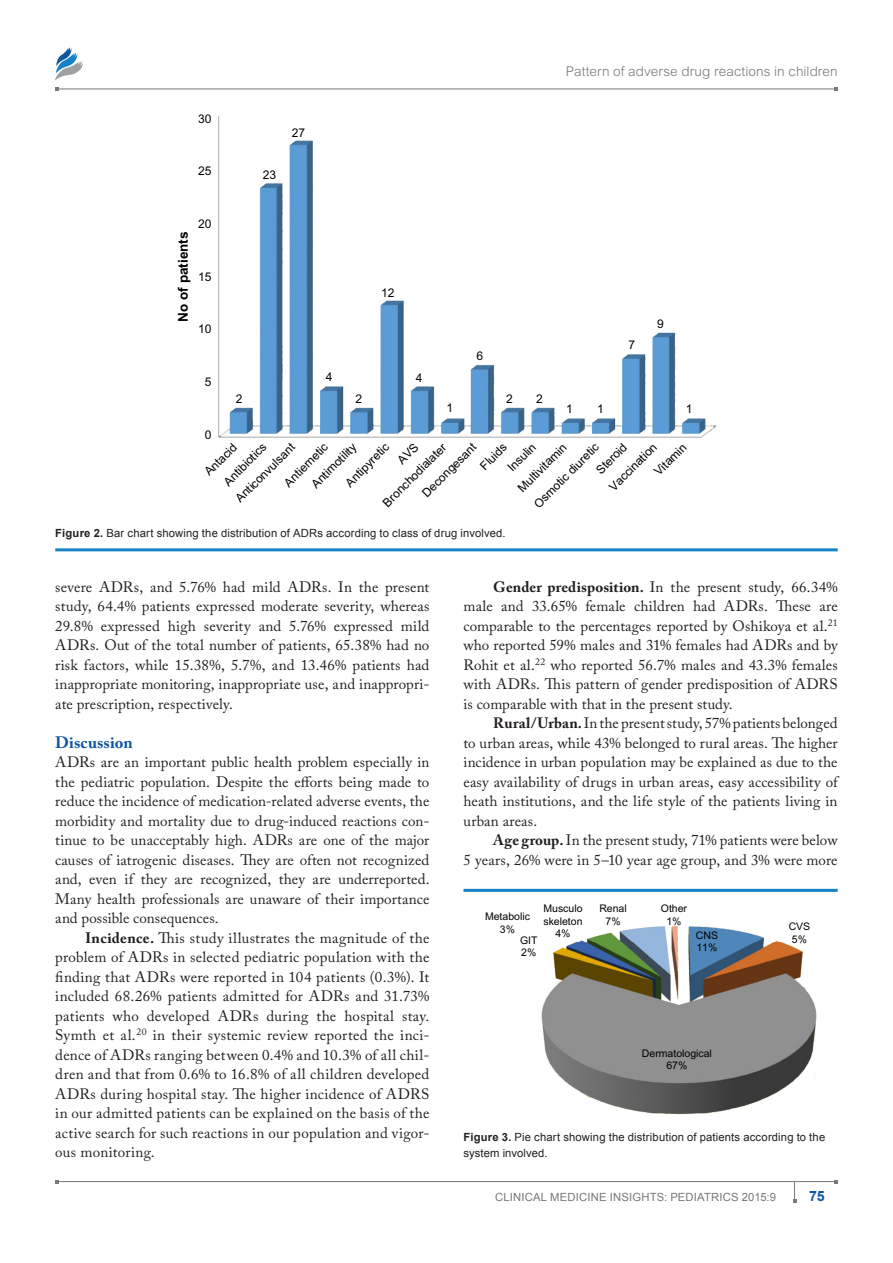
<style>
.page{position:relative;width:893px;height:1263px;background:#fff}
.page>*{position:absolute;margin:0;border:0;box-sizing:border-box;transform-origin:0 0}
.t1{font:700 16.5px "Adobe Caslon Pro";color:#1055a4}
.TxF{font:15px/19.5px "Adobe Caslon Pro";letter-spacing:.01em;color:#231f20;text-align:justify}
.RunF-folio{font:700 14.25px "Arial";color:#1055a4}
.RunH{font:300 13.5px "Arial MT Std";letter-spacing:.005em;color:#76787b}
.t2{font:700 13.5px "Arial";color:#000}
.t3{font:12px/20.4px "Arial";color:#000}
.FigC{font:11.25px/16.5px "Arial";letter-spacing:.015em;color:#231f20}
.RunF{font:11.25px "Arial";letter-spacing:.015em;color:#76787b}
.t4{font:10.5px/12.6px "Arial";color:#000;text-align:center}
.s1{font-weight:700}
</style>
<div class="page">
<hr style="left:57px;top:89px;width:779px;height:1px;background:#76787b">
<hr style="left:57px;top:1181px;width:779px;height:1px;background:#76787b">
<img style="left:55px;top:47px;width:29px;height:33px">
<svg style="left:793px;top:1182px;width:3px;height:20px"></svg>
<hr style="left:55px;top:548px;width:783px;height:3px;background:#1582c5">
<img style="left:218px;top:116px;width:498px;height:322px">
<hr style="left:463px;top:889px;width:375px;height:3px;background:#1582c5">
<img style="left:542px;top:927px;width:274px;height:188px">
<p class="t3" style="left:198px;top:109px;width:15px">30</p>
<p class="t3" style="left:198px;top:161px;width:15px">25</p>
<p class="t3" style="left:198px;top:214px;width:15px">20</p>
<p class="t2" style="left:175px;top:321px;width:92px;rotate:-90deg">No of patients</p>
<p class="t3" style="left:198px;top:266px;width:15px">15</p>
<p class="t3" style="left:198px;top:319px;width:15px">10</p>
<p class="t3" style="left:205px;top:372px;width:8px">5</p>
<p class="t3" style="left:263px;top:165px;width:15px">23</p>
<p class="t3" style="left:292px;top:123px;width:15px">27</p>
<p class="t3" style="left:326px;top:367px;width:8px">4</p>
<p class="t3" style="left:381px;top:283px;width:15px">12</p>
<p class="t3" style="left:416px;top:368px;width:8px">4</p>
<p class="t3" style="left:476px;top:346px;width:8px">6</p>
<p class="RunH" style="left:566px;top:63px;width:273px">Pattern of adverse drug reactions in children</p>
<p class="t3" style="left:628px;top:335px;width:8px">7</p>
<p class="t3" style="left:657px;top:314px;width:8px">9</p>
<p class="t3" style="left:236px;top:389px;width:8px">2</p>
<p class="t3" style="left:355px;top:389px;width:8px">2</p>
<p class="t3" style="left:506px;top:389px;width:8px">2</p>
<p class="t3" style="left:536px;top:389px;width:8px">2</p>
<p class="t3" style="left:446px;top:398px;width:8px">1</p>
<p class="t3" style="left:566px;top:398px;width:8px">1</p>
<p class="t3" style="left:597px;top:398px;width:8px">1</p>
<p class="t3" style="left:686px;top:398px;width:8px">1</p>
<p class="t3" style="left:205px;top:424px;width:8px">0</p>
<p class="t3" style="left:200px;top:466px;width:82px;rotate:-45deg">Antacid<br>Antibiotics<br>Anticonvulsant</p>
<p class="t3" style="left:417px;top:488px;width:72px;rotate:-45deg">Decongesant</p>
<p class="t3" style="left:378px;top:440px;width:26px;line-height:21px;text-indent:-53px;rotate:-45deg">Antipyretic<br>AVS</p>
<p class="t3" style="left:488px;top:448px;width:36px;text-indent:-18px;rotate:-45deg">Fluids<br>Insulin</p>
<p class="t3" style="left:591px;top:465px;width:40px;rotate:-45deg">Steroid</p>
<p class="t3" style="left:649px;top:466px;width:42px;rotate:-45deg">Vitamin</p>
<p class="t3" style="left:378px;top:497px;width:86px;rotate:-45deg">Bronchodialater</p>
<p class="t3" style="left:512px;top:482px;width:88px;line-height:22.8px;rotate:-45deg">Multivitamin<br>Osmotic diuretic</p>
<p class="t3" style="left:292px;top:465px;width:60px;text-indent:-18px;rotate:-45deg">Antiemetic<br>Antimotility</p>
<p class="t3" style="left:604px;top:482px;width:64px;rotate:-45deg">Vaccination</p>
<p class="FigC" style="left:55px;top:525px;width:247px"><span class="s1">Figure 2.</span> Bar chart showing the distribution of ADR</p>
<p class="FigC" style="left:317px;top:525px;width:190px">s according to class of drug involved.</p>
<h2 class="TxF" style="left:55px;top:577px;width:376px">severe ADRs, and 5.76% had mild ADRs. In the present study, 64.4% patients expressed moderate severity, whereas 29.8% expressed high severity and 5.76% expressed mild ADRs. Out of the total number of patients, 65.38% had no risk factors, while 15.38%, 5.7%, and 13.46% patients had inappropriate monitoring, inappropriate use, and inappropri&shy;ate prescription, respectively.</h2>
<h1 class="t1" style="left:55px;top:732px;width:79px">Discussion</h1>
<p class="TxF" style="left:55px;top:752px;width:376px">ADRs are an important public health problem especially in the pediatric population. Despite the efforts being made to reduce the incidence of medication-related adverse events, the morbidity and mortality due to drug-induced reactions con&shy;tinue to be unacceptably high. ADRs are one of the major causes of iatrogenic diseases. They are often not recognized and, even if they are recognized, they are underreported.<br>Many health professionals are unaware of their importance and possible consequences.</p>
<h2 class="TxF" style="left:55px;top:928px;width:376px;text-indent:30px"><span class="s1">Incidence.</span> This study illustrates the magnitude of the problem of ADRs in selected pediatric population with the finding that ADRs were reported in 104 patients (0.3%). It included 68.26% patients admitted for ADRs and 31.73% patients who developed ADRs during the hospital stay.<br>Symth et al.<sup>20</sup> in their systemic review reported the inci&shy;dence of ADRs ranging between 0.4% and 10.3% of all chil&shy;dren and that from 0.6% to 16.8% of all children developed ADRs during hospital stay. The higher incidence of ADRS in our admitted patients can be explained on the basis of the active search for such reactions in our population and vigor&shy;ous monitoring.</h2>
<h2 class="TxF" style="left:463px;top:577px;width:376px;text-indent:30px"><span class="s1">Gender predisposition.</span> In the present study, 66.34% male and 33.65% female children had ADRs. These are comparable to the percentages reported by Oshikoya et al.<sup>21 </sup>who reported 59% males and 31% females had ADRs and by Rohit et al.<sup>22</sup> who reported 56.7% males and 43.3% females with ADRs. This pattern of gender predisposition of ADRS is comparable with that in the present study.</h2>
<h2 class="TxF" style="left:463px;top:713px;width:376px;text-indent:30px"><span class="s1">Rural/Urban.</span> In the present study, 57% patients belonged to urban areas, while 43% belonged to rural areas. The higher incidence in urban population may be explained as due to the easy availability of drugs in urban areas, easy accessibility of heath institutions, and the life style of the patients living in urban areas.</h2>
<h2 class="TxF" style="left:463px;top:830px;width:376px;text-align:right"><span class="s1">Age group.</span> In the present study, 71% patients were below<br>5 years, 26% were in 5–10 year age group, and 3% were more</h2>
<p class="t4" style="left:543px;top:902px;width:41px">Musculo skeleton<br>4%</p>
<p class="t4" style="left:599px;top:902px;width:29px">Renal<br>7%</p>
<p class="t4" style="left:661px;top:902px;width:28px">Other<br>1%</p>
<p class="t4" style="left:485px;top:910px;width:46px">Metabolic<br>3%</p>
<p class="t4" style="left:520px;top:934px;width:19px;text-align:left">GIT<br>2%</p>
<p class="t4" style="left:696px;top:929px;width:24px">CNS</p>
<p class="t4" style="left:696px;top:941px;width:23px">11%</p>
<p class="t4" style="left:642px;top:1047px;width:72px">Dermatological<br>67%</p>
<p class="t4" style="left:789px;top:920px;width:23px">CVS</p>
<p class="t4" style="left:792px;top:933px;width:17px">5%</p>
<p class="FigC" style="left:463px;top:1129px;width:363px"><span class="s1">Figure 3.</span> Pie chart showing the distribution of patients according to the system involved.</p>
<p class="RunF" style="left:495px;top:1189px;width:282px">Clinical Medicine I nsights: Pediatrics 2015:9</p>
<p class="RunF-folio" style="left:809px;top:1186px;width:17px">75</p>
</div>
